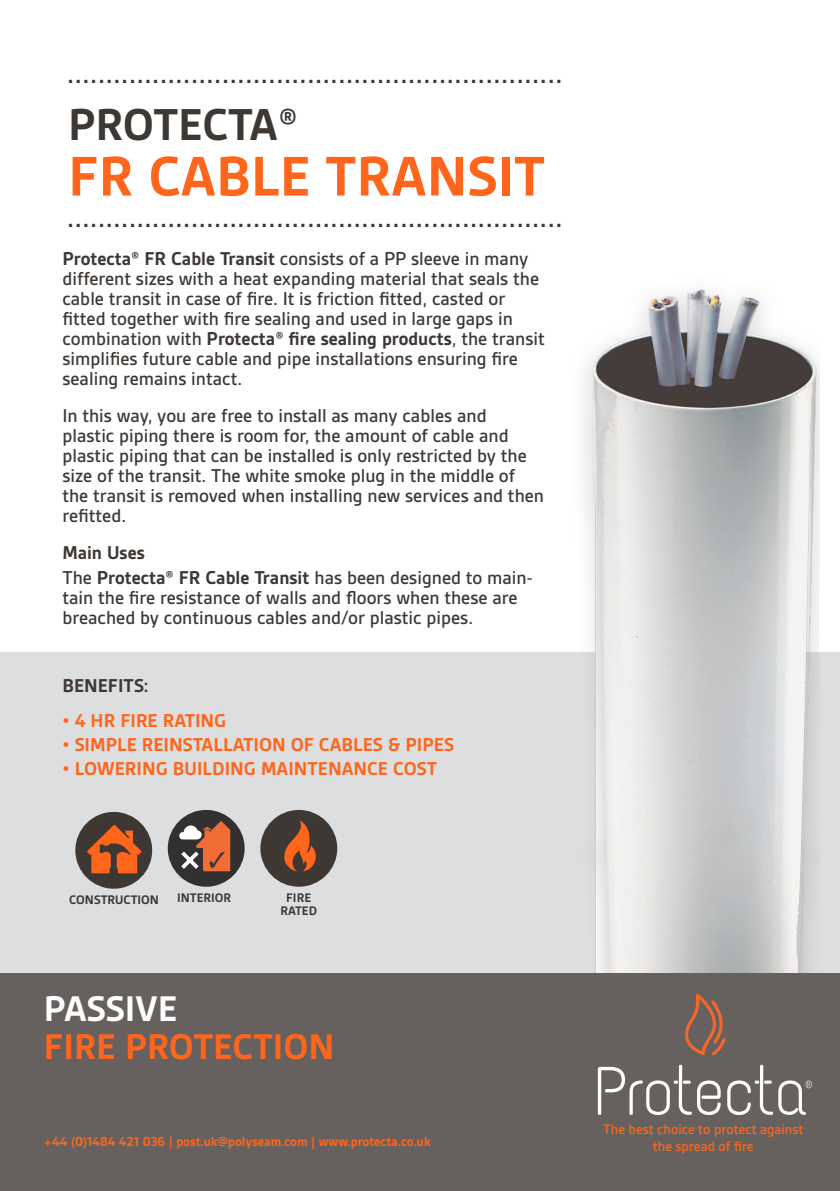
<style>
.page{position:relative;width:840px;height:1191px;background:#fff}
.page>*{position:absolute;margin:0;border:0;box-sizing:border-box;transform-origin:0 0}
.t1{font:700 60px "Gesta";color:#ff661c}
.t2{font:700 48px "Gesta";color:#3e3835}
.t3{font:700 38.2px "Gesta";color:#ff661c}
.t4{font:700 38.2px "Gesta";color:#fff}
.t5{font:500 32px "Gesta";color:#3e3835}
.t6{font:500 20px/20px "Gesta";color:#3e3835}
.t7{font:700 20px "Gesta";color:#ff661c}
.t8{font:700 20px "Gesta";color:#3e3835}
.t9{font:500 14.8px "Gesta";color:#ff661c}
.t10{font:700 14px "Gesta";color:#ff661c}
.t11{font:700 13.4px/13.4px "Gesta";color:#3e3835;text-align:center}
.s1{font-weight:700}
</style>
<div class="page">
<div style="left:0;top:652px;width:839px;height:377px;background:#dddee0"></div>
<img style="left:583px;top:289px;width:236px;height:684px">
<div style="left:0;top:973px;width:839px;height:218px;background:#66615f"></div>
<div style="left:75px;top:812px;width:77px;height:76px;background:#3e3835;border-radius:50%"></div>
<svg style="left:87px;top:824px;width:55px;height:49px"></svg>
<div style="left:260px;top:810px;width:77px;height:76px;background:#3e3835;border-radius:50%"></div>
<svg style="left:284px;top:820px;width:32px;height:51px"></svg>
<div style="left:168px;top:810px;width:76px;height:76px;background:#333130;border-radius:50%"></div>
<svg style="left:179px;top:821px;width:51px;height:50px"></svg>
<svg style="left:597px;top:1064px;width:123px;height:51px"></svg>
<svg style="left:727px;top:1064px;width:84px;height:51px"></svg>
<svg style="left:685px;top:993px;width:40px;height:62px"></svg>
<p class="t5" style="left:67px;top:55px;width:497px">................................................................</p>
<p class="t2" style="left:68px;top:97px;width:231px">PROTECTA®</p>
<p class="t1" style="left:68px;top:142px;width:478px">FR CABLE TRANSIT</p>
<p class="t5" style="left:67px;top:199px;width:497px">................................................................</p>
<p class="t6" style="left:62px;top:248px;width:483px"><span class="s1">Protecta® FR Cable Transit</span> consists of a PP sleeve in many different sizes with a heat expanding material that seals the cable transit in case of fire. It is friction fitted, casted or fitted together with fire sealing and used in large gaps in combination with <span class="s1">Protecta® fire sealing products</span>, the transit simplifies future cable and pipe installations ensuring fire sealing remains intact.</p>
<p class="t6" style="left:62px;top:405px;width:483px">In this way, you are free to install as many cables and<br>plastic piping there is room for, the amount of cable and plastic piping that can be installed is only restricted by the size of the transit. The white smoke plug in the middle of the transit is removed when installing new services and then refitted.</p>
<p class="t8" style="left:62px;top:541px;width:84px">Main Uses</p>
<p class="t6" style="left:62px;top:568px;width:471px">The <span class="s1">Protecta® FR Cable Transit</span> has been designed to main&shy;tain the fire resistance of walls and floors when these are breached by continuous cables and/or plastic pipes.</p>
<p class="t8" style="left:62px;top:674px;width:88px">BENEFITS:</p>
<p class="t7" style="left:62px;top:709px;width:165px">• 4 HR FIRE RATING</p>
<p class="t7" style="left:62px;top:733px;width:393px">• SIMPLE REINSTALLATION OF CABLES &amp; PIPES</p>
<p class="t7" style="left:62px;top:757px;width:376px">• LOWERING BUILDING MAINTENANCE COST</p>
<p class="t11" style="left:69px;top:893px;width:91px">CONSTRUCTION</p>
<p class="t11" style="left:280px;top:891px;width:38px">FIRE<br>RATED</p>
<p class="t11" style="left:177px;top:891px;width:56px">INTERIOR</p>
<p class="t4" style="left:44px;top:986px;width:134px">PASSIVE</p>
<p class="t3" style="left:44px;top:1024px;width:292px">FIRE PROTECTION</p>
<p class="t10" style="left:44px;top:1133px;width:388px">+44 (0)1484 421 036 | post.uk@polyseam.com | www.protecta.co.uk</p>
<p class="t9" style="left:603px;top:1121px;width:201px">The best choice to protect against</p>
<p class="t9" style="left:652px;top:1138px;width:102px">the spread of fire</p>
</div>
